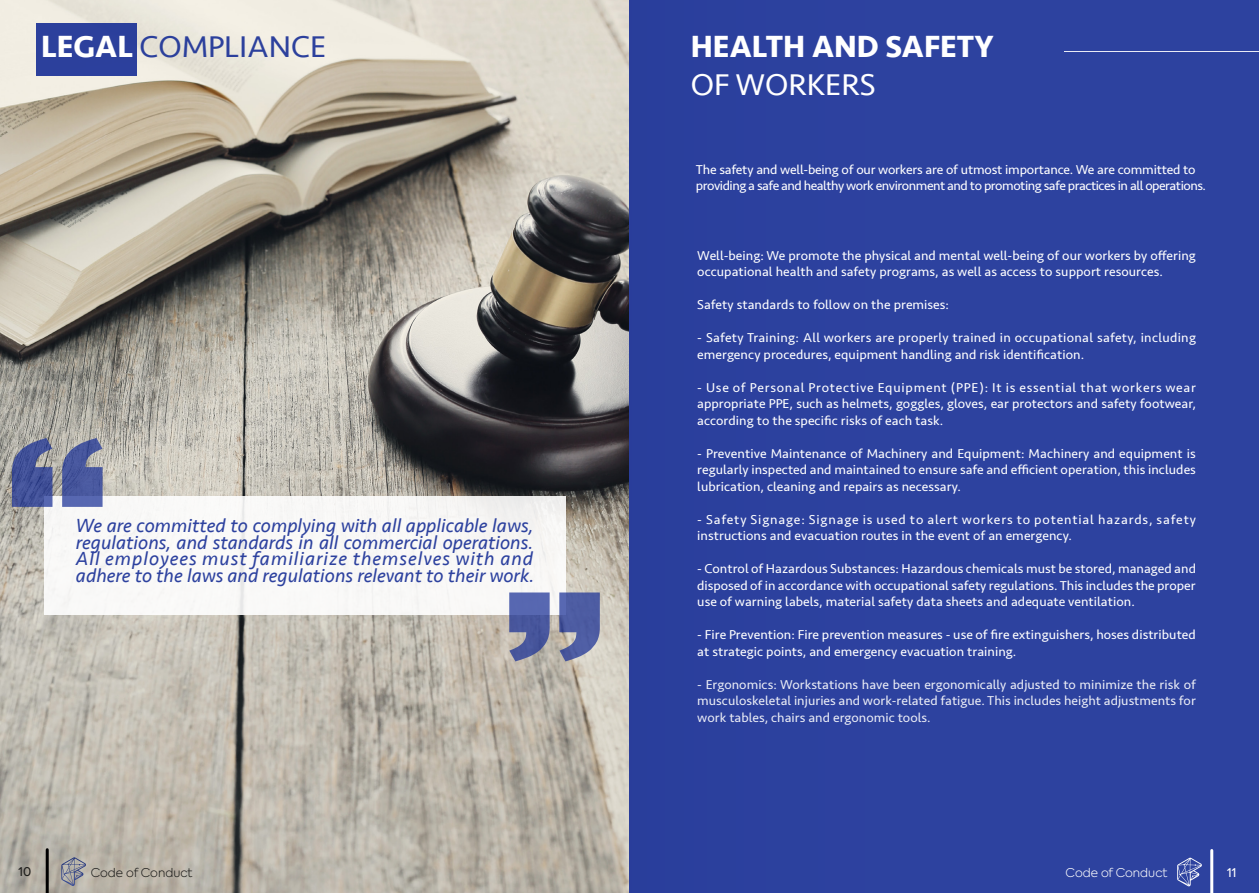
<style>
.page{position:relative;width:1259px;height:893px;background:#fff}
.page>*{position:absolute;margin:0;border:0;box-sizing:border-box;transform-origin:0 0}
.t1{font:31.5px "Seravek";color:rgb(22 45 149/.9)}
.t2{font:700 31.5px "Seravek";color:#fff}
.t3{font:31.5px "Seravek";color:#fff}
.t4{font:italic 19.5px/16.5px "Seravek";color:#162d95;text-align:justify}
.t5{font:13.5px/16.5px "Seravek";letter-spacing:.005em;color:#fff}
.t6{font:13.5px/16.5px "Seravek";letter-spacing:.005em;color:rgb(255 255 255/.9);text-align:justify}
.t7{font:13.5px/16.5px "Seravek";letter-spacing:-.035em;color:#fff}
.t8{font:13.5px/16.5px "Seravek";letter-spacing:.06em;color:#fff}
.t9{font:300 12px "Axiforma";color:#1d1d1b}
.t10{font:300 12px "Axiforma";color:#fff}
.t11{font:12px "Axiforma";color:#1d1d1b}
.t12{font:12px "Axiforma";color:#fff}
.s1{font-weight:700;color:#fff}
</style>
<div class="page">
<img style="left:24px;top:0;width:605px;height:893px">
<hr style="left:46px;top:850px;width:3px;height:43px;background:#000">
<img style="left:0;top:0;width:24px;height:893px">
<div style="left:44px;top:496px;width:521px;height:119px;background:#f9f8f7"></div>
<div style="left:629px;top:0;width:630px;height:893px;background:#2d429f"></div>
<div style="left:37px;top:24px;width:100px;height:52px;background:#2c409c"></div>
<hr style="left:1064px;top:51px;width:195px;height:1px;background:#fff">
<hr style="left:1210px;top:850px;width:3px;height:43px;background:#fff">
<svg style="left:12px;top:438px;width:91px;height:69px;background:#6670a0"></svg>
<svg style="left:509px;top:592px;width:91px;height:69px;background:#727aaa"></svg>
<svg style="left:1177px;top:858px;width:24px;height:28px"></svg>
<svg style="left:61px;top:857px;width:25px;height:29px"></svg>
<h1 class="t1" style="left:41px;top:22px;width:287px"><span class="s1">LEGAL</span> COMPLIANCE</h1>
<h2 class="t4" style="left:76px;top:517px;width:460px">We are committed to complying with all applicable laws, regulations, and standards in all commercial operations.<br>All employees must familiarize themselves with and adhere to the laws and regulations relevant to their work.</h2>
<h1 class="t2" style="left:691px;top:22px;width:304px">HEALTH AND SAFETY</h1>
<h1 class="t3" style="left:691px;top:60px;width:186px">OF WORKERS</h1>
<p class="t7" style="left:696px;top:161px;width:511px">The safety and well-being of our workers are of utmost importance. We are committed to providing a safe and healthy work environment and to promoting safe practices in all operations.</p>
<p class="t5" style="left:697px;top:247px;width:500px">Well-being: We promote the physical and mental well-being of our workers by offering occupational health and safety programs, as well as access to support resources.</p>
<p class="t5" style="left:697px;top:296px;width:253px">Safety standards to follow on the premises:</p>
<p class="t5" style="left:697px;top:329px;width:500px">- Safety Training: All workers are properly trained in occupational safety, including emergency procedures, equipment handling and risk identification.</p>
<p class="t5" style="left:697px;top:379px;width:500px;text-align:justify">- Use of Personal Protective Equipment (PPE): It is essential that workers wear appropriate PPE, such as helmets, goggles, gloves, ear protectors and safety footwear, according to the specific risks of each task.</p>
<p class="t5" style="left:697px;top:445px;width:500px;text-align:justify">- Preventive Maintenance of Machinery and Equipment: Machinery and equipment is regularly inspected and maintained to ensure safe and efficient operation, this includes lubrication, cleaning and repairs as necessary.</p>
<p class="t8" style="left:697px;top:511px;width:500px">- Safety Signage: Signage is used to alert workers to potential hazards, safety instructions and evacuation routes in the event of an emergency.</p>
<p class="t5" style="left:697px;top:560px;width:500px;text-align:justify">- Control of Hazardous Substances: Hazardous chemicals must be stored, managed and disposed of in accordance with occupational safety regulations. This includes the proper use of warning labels, material safety data sheets and adequate ventilation.</p>
<p class="t5" style="left:697px;top:626px;width:500px">- Fire Prevention: Fire prevention measures - use of fire extinguishers, hoses distributed at strategic points, and emergency evacuation training.</p>
<p class="t6" style="left:697px;top:676px;width:500px">- Ergonomics: Workstations have been ergonomically adjusted to minimize the risk of musculoskeletal injuries and work-related fatigue. This includes height adjustments for work tables, chairs and ergonomic tools.</p>
<p class="t11" style="left:19px;top:864px;width:14px">10</p>
<p class="t12" style="left:1227px;top:865px;width:11px">11</p>
<p class="t9" style="left:91px;top:865px;width:103px">Code of Conduct</p>
<p class="t10" style="left:1065px;top:865px;width:103px">Code of Conduct</p>
</div>
